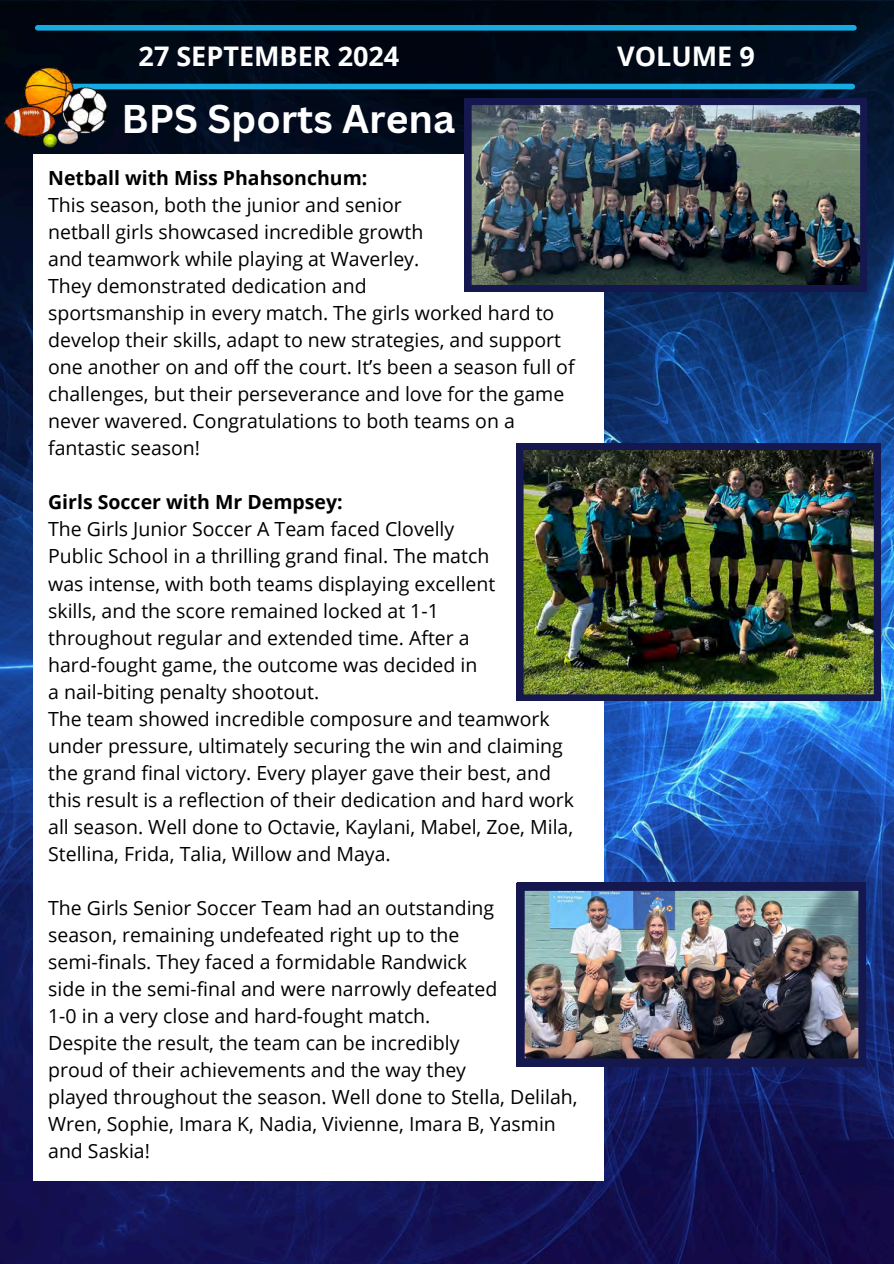
<style>
.page{position:relative;width:894px;height:1264px;background:#fff}
.page>*{position:absolute;margin:0;border:0;box-sizing:border-box;transform-origin:0 0}
.t1{font:700 39px "Canva Sans";color:#fff}
.t2{font:700 27px "Open Sans";color:#fff}
.t3{font:19.5px/27px "Open Sans";color:#000}
.t4{font:700 19.5px "Open Sans";color:#000}
</style>
<div class="page">
<img style="left:0;top:0;width:893px;height:1263px">
<div style="left:36px;top:84px;width:816px;height:5px;background:#16ace2"></div>
<div style="left:38px;top:25px;width:815px;height:6px;background:#16ace2"></div>
<div style="left:33px;top:155px;width:570px;height:1025px;background:#fff"></div>
<img style="left:0;top:62px;width:111px;height:93px">
<img style="left:516px;top:443px;width:364px;height:258px">
<img style="left:516px;top:883px;width:349px;height:183px">
<img style="left:465px;top:98px;width:401px;height:194px">
<p class="t2" style="left:139px;top:37px;width:262px">27 SEPTEMBER 2024</p>
<p class="t2" style="left:617px;top:37px;width:139px">VOLUME 9</p>
<p class="t1" style="left:121px;top:91px;width:335px">BPS Sports Arena</p>
<p class="t4" style="left:48px;top:164px;width:321px">Netball with Miss Phahsonchum:</p>
<p class="t3" style="left:48px;top:191px;width:355px">This season, both the junior and senior</p>
<p class="t3" style="left:48px;top:218px;width:376px">netball girls showcased incredible growth</p>
<p class="t3" style="left:48px;top:245px;width:372px">and teamwork while playing at Waverley.</p>
<p class="t3" style="left:48px;top:272px;width:320px">They demonstrated dedication and</p>
<p class="t3" style="left:48px;top:299px;width:507px">sportsmanship in every match. The girls worked hard to</p>
<p class="t3" style="left:48px;top:326px;width:528px">develop their skills, adapt to new strategies, and support one another on and off the court. It’s been a season full of challenges, but their perseverance and love for the game never wavered. Congratulations to both teams on a fantastic season!</p>
<p class="t4" style="left:48px;top:488px;width:296px">Girls Soccer with Mr Dempsey:</p>
<p class="t3" style="left:48px;top:515px;width:407px">The Girls Junior Soccer A Team faced Clovelly</p>
<p class="t3" style="left:48px;top:542px;width:442px">Public School in a thrilling grand final. The match</p>
<p class="t3" style="left:48px;top:569px;width:448px">was intense, with both teams displaying excellent</p>
<p class="t3" style="left:48px;top:596px;width:392px">skills, and the score remained locked at 1-1</p>
<p class="t3" style="left:48px;top:623px;width:423px">throughout regular and extended time. After a</p>
<p class="t3" style="left:48px;top:650px;width:430px">hard-fought game, the outcome was decided in</p>
<p class="t3" style="left:48px;top:677px;width:272px">a nail-biting penalty shootout.</p>
<p class="t3" style="left:48px;top:704px;width:527px">The team showed incredible composure and teamwork under pressure, ultimately securing the win and claiming the grand final victory. Every player gave their best, and this result is a reflection of their dedication and hard work all season. Well done to Octavie, Kaylani, Mabel, Zoe, Mila, Stellina, Frida, Talia, Willow and Maya.</p>
<p class="t3" style="left:48px;top:893px;width:447px">The Girls Senior Soccer Team had an outstanding</p>
<p class="t3" style="left:48px;top:920px;width:413px">season, remaining undefeated right up to the</p>
<p class="t3" style="left:48px;top:947px;width:420px">semi-finals. They faced a formidable Randwick</p>
<p class="t3" style="left:48px;top:974px;width:450px">side in the semi-final and were narrowly defeated</p>
<p class="t3" style="left:48px;top:1001px;width:383px">1-0 in a very close and hard-fought match.</p>
<p class="t3" style="left:48px;top:1028px;width:412px">Despite the result, the team can be incredibly</p>
<p class="t3" style="left:48px;top:1055px;width:419px">proud of their achievements and the way they</p>
<p class="t3" style="left:48px;top:1082px;width:531px">played throughout the season. Well done to Stella, Delilah,<br>Wren, Sophie, Imara K, Nadia, Vivienne, Imara B, Yasmin and Saskia!</p>
</div>
